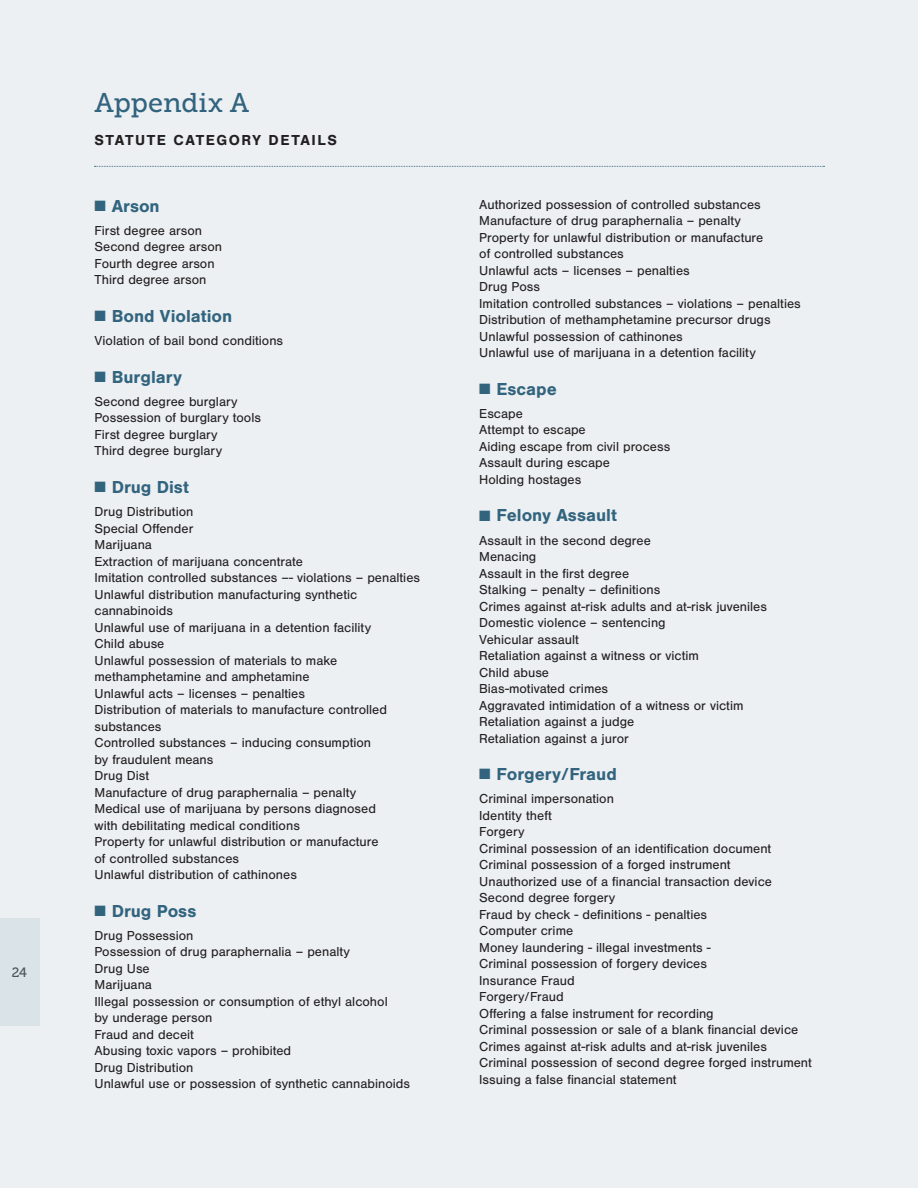
<style>
.page{position:relative;width:918px;height:1188px;background:#ecf0f3}
.page>*{position:absolute;margin:0;border:0;box-sizing:border-box;transform-origin:0 0}
.t1{font:27px "Museo Slab 500";color:#32647e}
.subhead{font:700 18px "Nimbus San";color:#32647e}
.body_copy{font:700 18px "Nimbus San";color:#32647e}
.caps_title_call_out{font:700 15px "Nimbus San";letter-spacing:.1em;color:#231f20}
.appendix_listing{font:13.5px/16.5px "Nimbus San";color:#231f20}
.body_copy-2{font:13.5px "Nimbus San";color:#231f20}
.t2{font:13.5px "Museo 500";color:#4d5757}
</style>
<div class="page">
<div style="left:0;top:918px;width:40px;height:108px;background:#dae3e8"></div>
<svg style="left:94px;top:166px;width:731px;height:1px"></svg>
<p class="t2" style="left:12px;top:965px;width:16px">24</p>
<p class="t1" style="left:94px;top:87px;width:156px">Appendix A</p>
<p class="caps_title_call_out" style="left:94px;top:131px;width:244px">STATUTE CATEGORY DETAILS</p>
<p class="subhead" style="left:94px;top:196px;width:67px">■ Arson</p>
<p class="body_copy-2" style="left:94px;top:223px;width:109px">First degree arson</p>
<p class="body_copy-2" style="left:94px;top:239px;width:129px">Second degree arson</p>
<p class="body_copy-2" style="left:94px;top:256px;width:122px">Fourth degree arson</p>
<p class="body_copy-2" style="left:94px;top:272px;width:114px">Third degree arson</p>
<p class="subhead" style="left:94px;top:306px;width:139px">■ Bond Violation</p>
<p class="appendix_listing" style="left:94px;top:333px;width:190px">Violation of bail bond conditions</p>
<p class="subhead" style="left:94px;top:367px;width:89px">■ Burglary</p>
<p class="appendix_listing" style="left:94px;top:393px;width:145px">Second degree burglary</p>
<p class="appendix_listing" style="left:94px;top:410px;width:168px">Possession of burglary tools</p>
<p class="appendix_listing" style="left:94px;top:426px;width:125px">First degree burglary</p>
<p class="appendix_listing" style="left:94px;top:443px;width:129px">Third degree burglary</p>
<p class="subhead" style="left:94px;top:477px;width:96px">■ Drug Dist</p>
<p class="appendix_listing" style="left:94px;top:504px;width:100px">Drug Distribution</p>
<p class="appendix_listing" style="left:94px;top:520px;width:100px">Special Offender</p>
<p class="appendix_listing" style="left:94px;top:537px;width:59px">Marijuana</p>
<p class="appendix_listing" style="left:94px;top:553px;width:210px">Extraction of marijuana concentrate</p>
<p class="appendix_listing" style="left:94px;top:570px;width:327px">Imitation controlled substances –- violations – penalties</p>
<p class="appendix_listing" style="left:94px;top:586px;width:264px">Unlawful distribution manufacturing synthetic cannabinoids</p>
<p class="appendix_listing" style="left:94px;top:619px;width:278px">Unlawful use of marijuana in a detention facility</p>
<p class="appendix_listing" style="left:94px;top:636px;width:71px">Child abuse</p>
<p class="appendix_listing" style="left:94px;top:652px;width:244px">Unlawful possession of materials to make methamphetamine and amphetamine</p>
<p class="appendix_listing" style="left:94px;top:685px;width:212px">Unlawful acts – licenses – penalties</p>
<p class="appendix_listing" style="left:94px;top:702px;width:294px">Distribution of materials to manufacture controlled substances</p>
<p class="appendix_listing" style="left:94px;top:735px;width:278px">Controlled substances – inducing consumption by fraudulent means</p>
<p class="appendix_listing" style="left:94px;top:768px;width:56px">Drug Dist</p>
<p class="appendix_listing" style="left:94px;top:784px;width:263px">Manufacture of drug paraphernalia – penalty</p>
<p class="appendix_listing" style="left:94px;top:801px;width:283px">Medical use of marijuana by persons diagnosed with debilitating medical conditions</p>
<p class="appendix_listing" style="left:94px;top:834px;width:286px">Property for unlawful distribution or manufacture of controlled substances</p>
<p class="appendix_listing" style="left:94px;top:867px;width:204px">Unlawful distribution of cathinones</p>
<p class="subhead" style="left:94px;top:901px;width:103px">■ Drug Poss</p>
<p class="appendix_listing" style="left:94px;top:927px;width:100px">Drug Possession</p>
<p class="appendix_listing" style="left:94px;top:944px;width:257px">Possession of drug paraphernalia – penalty</p>
<p class="appendix_listing" style="left:94px;top:960px;width:57px">Drug Use</p>
<p class="appendix_listing" style="left:94px;top:977px;width:59px">Marijuana</p>
<p class="appendix_listing" style="left:94px;top:993px;width:295px">Illegal possession or consumption of ethyl alcohol by underage person</p>
<p class="appendix_listing" style="left:94px;top:1026px;width:101px">Fraud and deceit</p>
<p class="appendix_listing" style="left:94px;top:1043px;width:198px">Abusing toxic vapors – prohibited</p>
<p class="appendix_listing" style="left:94px;top:1059px;width:100px">Drug Distribution</p>
<p class="appendix_listing" style="left:94px;top:1076px;width:317px">Unlawful use or possession of synthetic cannabinoids</p>
<p class="appendix_listing" style="left:479px;top:196px;width:283px">Authorized possession of controlled substances</p>
<p class="appendix_listing" style="left:479px;top:213px;width:263px">Manufacture of drug paraphernalia – penalty</p>
<p class="appendix_listing" style="left:479px;top:229px;width:286px">Property for unlawful distribution or manufacture of controlled substances</p>
<p class="appendix_listing" style="left:479px;top:262px;width:212px">Unlawful acts – licenses – penalties</p>
<p class="appendix_listing" style="left:479px;top:279px;width:62px">Drug Poss</p>
<p class="appendix_listing" style="left:479px;top:295px;width:323px">Imitation controlled substances – violations – penalties</p>
<p class="appendix_listing" style="left:479px;top:312px;width:293px">Distribution of methamphetamine precursor drugs</p>
<p class="appendix_listing" style="left:479px;top:328px;width:205px">Unlawful possession of cathinones</p>
<p class="appendix_listing" style="left:479px;top:345px;width:278px">Unlawful use of marijuana in a detention facility</p>
<p class="subhead" style="left:479px;top:379px;width:79px">■ Escape</p>
<p class="appendix_listing" style="left:479px;top:405px;width:45px">Escape</p>
<p class="appendix_listing" style="left:479px;top:422px;width:108px">Attempt to escape</p>
<p class="appendix_listing" style="left:479px;top:438px;width:193px">Aiding escape from civil process</p>
<p class="appendix_listing" style="left:479px;top:455px;width:132px">Assault during escape</p>
<p class="appendix_listing" style="left:479px;top:471px;width:104px">Holding hostages</p>
<p class="subhead" style="left:479px;top:505px;width:139px">■ Felony Assault</p>
<p class="appendix_listing" style="left:479px;top:532px;width:173px">Assault in the second degree</p>
<p class="appendix_listing" style="left:479px;top:549px;width:59px">Menacing</p>
<p class="appendix_listing" style="left:479px;top:565px;width:151px">Assault in the first degree</p>
<p class="appendix_listing" style="left:479px;top:582px;width:183px">Stalking – penalty – definitions</p>
<p class="appendix_listing" style="left:479px;top:598px;width:289px">Crimes against at-risk adults and at-risk juveniles</p>
<p class="appendix_listing" style="left:479px;top:615px;width:188px">Domestic violence – sentencing</p>
<p class="appendix_listing" style="left:479px;top:631px;width:101px">Vehicular assault</p>
<p class="appendix_listing" style="left:479px;top:648px;width:221px">Retaliation against a witness or victim</p>
<p class="appendix_listing" style="left:479px;top:664px;width:71px">Child abuse</p>
<p class="appendix_listing" style="left:479px;top:681px;width:130px">Bias-motivated crimes</p>
<p class="appendix_listing" style="left:479px;top:697px;width:266px">Aggravated intimidation of a witness or victim</p>
<p class="appendix_listing" style="left:479px;top:714px;width:157px">Retaliation against a judge</p>
<p class="appendix_listing" style="left:479px;top:730px;width:151px">Retaliation against a juror</p>
<p class="body_copy" style="left:479px;top:764px;width:139px">■ Forgery/Fraud</p>
<p class="appendix_listing" style="left:479px;top:791px;width:136px">Criminal impersonation</p>
<p class="appendix_listing" style="left:479px;top:807px;width:74px">Identity theft</p>
<p class="appendix_listing" style="left:479px;top:824px;width:47px">Forgery</p>
<p class="appendix_listing" style="left:479px;top:840px;width:294px">Criminal possession of an identification document</p>
<p class="appendix_listing" style="left:479px;top:857px;width:253px">Criminal possession of a forged instrument</p>
<p class="appendix_listing" style="left:479px;top:873px;width:294px">Unauthorized use of a financial transaction device</p>
<p class="appendix_listing" style="left:479px;top:890px;width:138px">Second degree forgery</p>
<p class="appendix_listing" style="left:479px;top:906px;width:229px">Fraud by check - definitions - penalties</p>
<p class="appendix_listing" style="left:479px;top:923px;width:96px">Computer crime</p>
<p class="appendix_listing" style="left:479px;top:939px;width:233px">Money laundering - illegal investments -</p>
<p class="appendix_listing" style="left:479px;top:956px;width:229px">Criminal possession of forgery devices</p>
<p class="appendix_listing" style="left:479px;top:972px;width:97px">Insurance Fraud</p>
<p class="appendix_listing" style="left:479px;top:989px;width:86px">Forgery/Fraud</p>
<p class="appendix_listing" style="left:479px;top:1005px;width:236px">Offering a false instrument for recording</p>
<p class="appendix_listing" style="left:479px;top:1022px;width:321px">Criminal possession or sale of a blank financial device</p>
<p class="appendix_listing" style="left:479px;top:1038px;width:289px">Crimes against at-risk adults and at-risk juveniles</p>
<p class="appendix_listing" style="left:479px;top:1055px;width:334px">Criminal possession of second degree forged instrument</p>
<p class="appendix_listing" style="left:479px;top:1071px;width:199px">Issuing a false financial statement</p>
</div>
